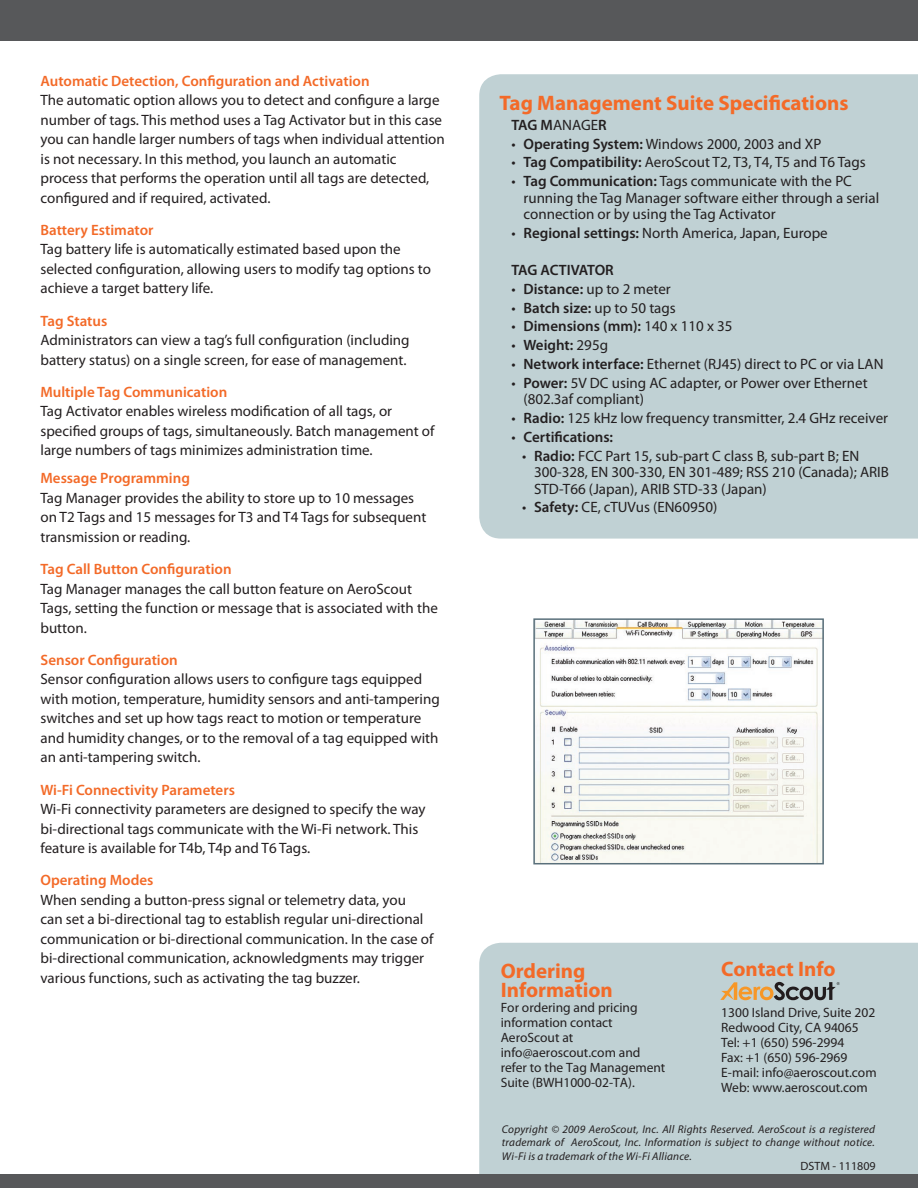
<style>
.page{position:relative;width:918px;height:1188px;background:#fff}
.page>*{position:absolute;margin:0;border:0;box-sizing:border-box;transform-origin:0 0}
.t1{font:700 21px/19.5px "Myriad Pro";color:#f36a28}
.bullet5{font:15px/19.5px "Myriad Pro";color:#231f20}
.t2{font:600 15px "Myriad Pro";color:#f36a28}
.bullet5-2{font:600 15px "Myriad Pro";color:#231f20}
.bullet5-3{font:600 15px "Myriad Pro";letter-spacing:-.02em;color:#231f20}
.t3{font:13.5px/15px "Myriad Pro";color:#231f20}
.t4{font:12px "Myriad Pro";color:#231f20}
.t5{font:italic 11.25px/13.5px "Myriad Pro";letter-spacing:.015em;color:#231f20;text-align:justify}
.s1{font-weight:400}
.s2{font-weight:600}
</style>
<div class="page">
<div style="left:479px;top:943px;width:439px;height:231px;background:#c0d1d4"></div>
<div style="left:0;top:0;width:918px;height:40px;background:#57585a"></div>
<div style="left:0;top:1174px;width:918px;height:14px;background:#57585a"></div>
<svg style="left:720px;top:982px;width:120px;height:18px;background:#a89f8d"></svg>
<div style="left:479px;top:74px;width:439px;height:465px;background:#c0d1d4"></div>
<img style="left:536px;top:621px;width:285px;height:240px">
<div style="left:533px;top:618px;width:291px;height:246px;border:2px solid #5a707b"></div>
<p class="t2" style="left:40px;top:71px;width:331px">Automatic Detection, Configuration and Activation</p>
<p class="bullet5" style="left:40px;top:90px;width:406px">The automatic option allows you to detect and configure a large number of tags. This method uses a Tag Activator but in this case you can handle larger numbers of tags when individual attention is not necessary. In this method, you launch an automatic process that performs the operation until all tags are detected, configured and if required, activated.</p>
<p class="t2" style="left:40px;top:220px;width:115px">Battery Estimator</p>
<p class="bullet5" style="left:40px;top:239px;width:392px">Tag battery life is automatically estimated based upon the selected configuration, allowing users to modify tag options to achieve a target battery life.</p>
<p class="t2" style="left:40px;top:311px;width:68px">Tag Status</p>
<p class="bullet5" style="left:40px;top:330px;width:371px">Administrators can view a tag’s full configuration (including battery status) on a single screen, for ease of management.</p>
<p class="t2" style="left:40px;top:382px;width:188px">Multiple Tag Communication</p>
<p class="bullet5" style="left:40px;top:401px;width:396px">Tag Activator enables wireless modification of all tags, or specified groups of tags, simultaneously. Batch management of large numbers of tags minimizes administration time.</p>
<p class="t2" style="left:40px;top:469px;width:151px">Message Programming</p>
<p class="bullet5" style="left:40px;top:488px;width:387px">Tag Manager provides the ability to store up to 10 messages on T2 Tags and 15 messages for T3 and T4 Tags for subsequent transmission or reading.</p>
<p class="t2" style="left:40px;top:560px;width:193px">Tag Call Button Configuration</p>
<p class="bullet5" style="left:40px;top:579px;width:399px">Tag Manager manages the call button feature on AeroScout<br>Tags, setting the function or message that is associated with the button.</p>
<p class="t2" style="left:40px;top:650px;width:139px">Sensor Configuration</p>
<p class="bullet5" style="left:40px;top:669px;width:401px">Sensor configuration allows users to configure tags equipped with motion, temperature, humidity sensors and anti-tampering switches and set up how tags react to motion or temperature and humidity changes, or to the removal of a tag equipped with an anti-tampering switch.</p>
<p class="t2" style="left:40px;top:780px;width:196px">Wi-Fi Connectivity Parameters</p>
<p class="bullet5" style="left:40px;top:799px;width:387px">Wi-Fi connectivity parameters are designed to specify the way bi-directional tags communicate with the Wi-Fi network. This feature is available for T4b, T4p and T6 Tags.</p>
<p class="t2" style="left:40px;top:871px;width:114px">Operating Modes</p>
<p class="bullet5" style="left:40px;top:890px;width:395px">When sending a button-press signal or telemetry data, you<br>can set a bi-directional tag to establish regular uni-directional communication or bi-directional communication. In the case of bi-directional communication, acknowledgments may trigger various functions, such as activating the tag buzzer.</p>
<p class="t1" style="left:500px;top:93px;width:351px">Tag Management Suite Specifications</p>
<p class="bullet5-2" style="left:511px;top:115px;width:97px">TAG M<span class="s1">ANAGE</span>R</p>
<p class="bullet5" style="left:511px;top:134px;width:311px">• <span class="s2">Operating System:</span> Windows 2000, 2003 and XP</p>
<p class="bullet5" style="left:511px;top:152px;width:356px">• <span class="s2">Tag Compatibility:</span> AeroScout T2, T3, T4, T5 and T6 Tags</p>
<p class="bullet5" style="left:523px;top:173px;width:357px;line-height:16.5px;text-indent:-12px">• <span class="s2">Tag Communication:</span> Tags communicate with the PC running the Tag Manager software either through a serial connection or by using the Tag Activator</p>
<p class="bullet5" style="left:511px;top:223px;width:318px">• <span class="s2">Regional settings:</span> North America, Japan, Europe</p>
<p class="bullet5-3" style="left:511px;top:261px;width:104px">TAG ACTIVATOR</p>
<p class="bullet5" style="left:511px;top:279px;width:161px">• <span class="s2">Distance:</span> up to 2 meter</p>
<p class="bullet5" style="left:511px;top:298px;width:166px">• <span class="s2">Batch size:</span> up to 50 tags</p>
<p class="bullet5-2" style="left:511px;top:317px;width:223px"><span class="s1">•</span> Dimensions (mm): <span class="s1">140 x 110 x 35</span></p>
<p class="bullet5-2" style="left:511px;top:336px;width:98px"><span class="s1">•</span> Weight: <span class="s1">295g</span></p>
<p class="bullet5" style="left:511px;top:354px;width:374px">• <span class="s2">Network interface:</span> Ethernet (RJ45) direct to PC or via LAN</p>
<p class="bullet5" style="left:523px;top:374px;width:346px;line-height:16.5px;text-indent:-12px">• <span class="s2">Power:</span> 5V DC using AC adapter, or Power over Ethernet (802.3af compliant)</p>
<p class="bullet5" style="left:511px;top:408px;width:378px">• <span class="s2">Radio:</span> 125 kHz low frequency transmitter, 2.4 GHz receiver</p>
<p class="bullet5-2" style="left:511px;top:427px;width:103px"><span class="s1">•</span> Certifications:</p>
<p class="bullet5" style="left:534px;top:447px;width:356px;line-height:16.5px;text-indent:-12px">• <span class="s2">Radio:</span> FCC Part 15, sub-part C class B, sub-part B; EN<br>300-328, EN 300-330, EN 301-489; RSS 210 (Canada); ARIB<br>STD-T66 (Japan), ARIB STD-33 (Japan)</p>
<p class="bullet5" style="left:522px;top:497px;width:197px">• <span class="s2">Safety:</span> CE, cTUVus (EN60950)</p>
<p class="t1" style="left:501px;top:960px;width:114px">Ordering<br>Information</p>
<p class="t3" style="left:501px;top:1000px;width:138px">For ordering and pricing information contact<br>AeroScout at</p>
<p class="t3" style="left:501px;top:1045px;width:166px">info@aeroscout.com and refer to the Tag Management<br>Suite (BWH1000-02-TA).</p>
<p class="t1" style="left:721px;top:959px;width:116px">Contact Info</p>
<p class="t3" style="left:721px;top:1005px;width:157px">1300 Island Drive, Suite 202<br>Redwood City, CA 94065<br>Tel: +1 (650) 596-2994<br>Fax: +1 (650) 596-2969<br>E-mail: info@aeroscout.com<br>Web: www.aeroscout.com</p>
<p class="t5" style="left:502px;top:1122px;width:375px">Copyright © 2009 AeroScout, Inc. All Rights Reserved. AeroScout is a registered trademark of AeroScout, Inc. Information is subject to change without notice.<br>Wi-Fi is a trademark of the Wi-Fi Alliance.</p>
<p class="t4" style="left:801px;top:1159px;width:77px">DSTM - 111809</p>
</div>
